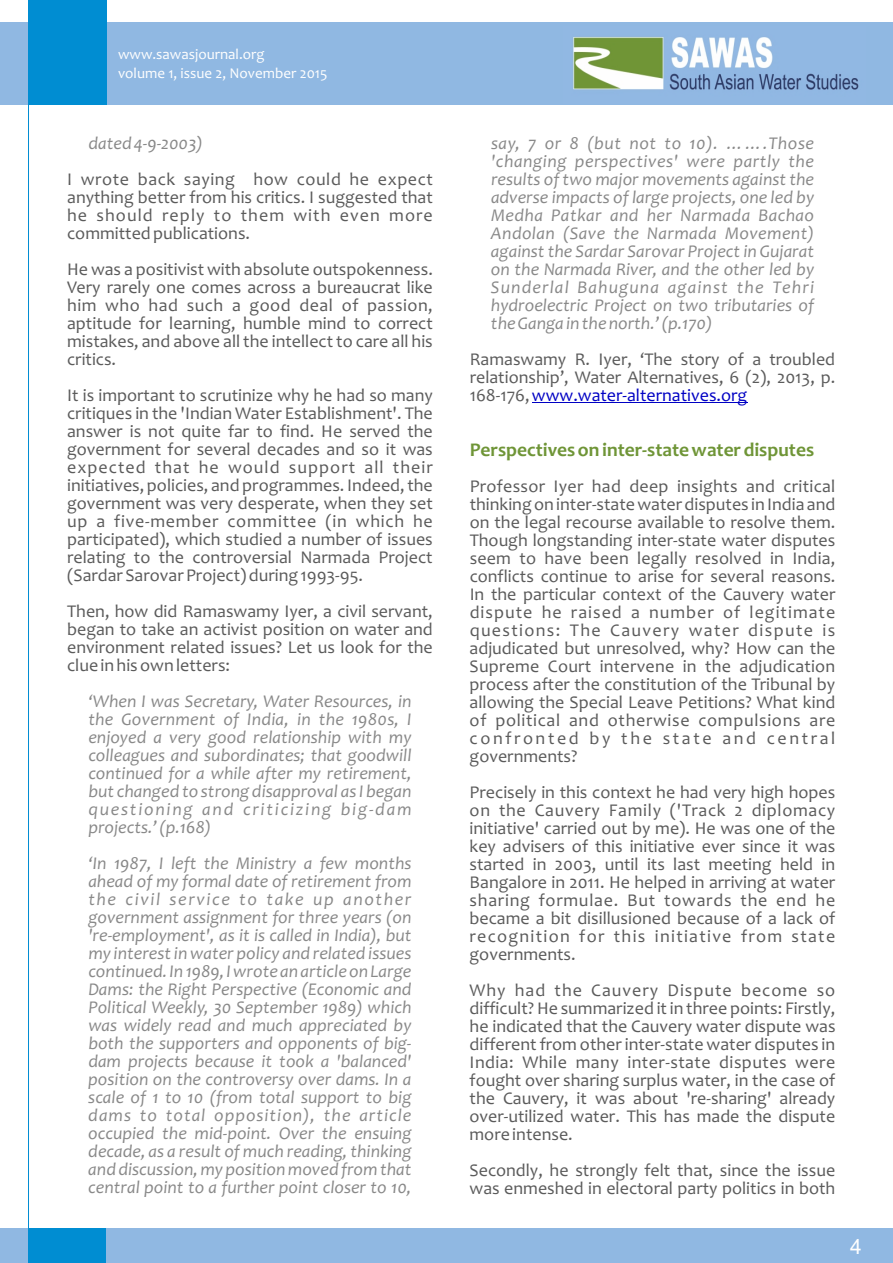
<style>
.page{position:relative;width:893px;height:1263px;background:#fff}
.page>*{position:absolute;margin:0;border:0;box-sizing:border-box;transform-origin:0 0}
.t1{font:21px "Arial";color:#fefefe}
.t2{font:700 19.5px "Candara";color:#6f9537}
.t3{font:18px/18px "Candara";color:#5b5b5b;text-align:justify}
.t4{font:italic 18px/18px "Candara";color:#898989;text-align:justify}
.t5{font:15px/18.3px "Candara";color:#fefefe}
.s1{color:#0000c4}
</style>
<div class="page">
<div style="left:0;top:23px;width:893px;height:82px;background:#90b8e2"></div>
<div style="left:0;top:1229px;width:893px;height:34px;background:#90b8e2"></div>
<div style="left:28px;top:0;width:78px;height:105px;background:#008dd2"></div>
<div style="left:28px;top:1229px;width:78px;height:34px;background:#008dd2"></div>
<img style="left:573px;top:37px;width:286px;height:53px">
<hr style="left:28px;top:105px;width:1px;height:1124px;background:#008dd2">
<hr style="left:532px;top:402px;width:215px;height:1px;background:#0000c4">
<p class="t5" style="left:118px;top:47px;width:211px">www.sawasjournal.org<br>volume 1, issue 2, November 2015</p>
<p class="t4" style="left:88px;top:136px;width:116px">dated 4-9-2003)</p>
<p class="t3" style="left:67px;top:172px;width:367px">I wrote back saying how could he expect anything better from his critics. I suggested that he should reply to them with even more committed publications.</p>
<p class="t3" style="left:67px;top:262px;width:367px">He was a positivist with absolute outspokenness.<br>Very rarely one comes across a bureaucrat like him who had such a good deal of passion, aptitude for learning, humble mind to correct mistakes, and above all the intellect to care all his critics.</p>
<p class="t3" style="left:67px;top:388px;width:367px">It is important to scrutinize why he had so many critiques in the 'Indian Water Establishment'. The answer is not quite far to find. He served the government for several decades and so it was expected that he would support all their initiatives, policies, and programmes. Indeed, the government was very desperate, when they set up a five-member committee (in which he participated), which studied a number of issues relating to the controversial Narmada Project (Sardar Sarovar Project) during 1993-95.</p>
<p class="t3" style="left:67px;top:604px;width:367px">Then, how did Ramaswamy Iyer, a civil servant, began to take an activist position on water and environment related issues? Let us look for the clue in his own letters:</p>
<p class="t4" style="left:88px;top:694px;width:325px">‘When I was Secretary, Water Resources, in the Government of India, in the 1980s, I enjoyed a very good relationship with my colleagues and subordinates; that goodwill continued for a while after my retirement, but changed to strong disapproval as I began questioning and criticizing big-dam projects.’ (p.168)</p>
<p class="t4" style="left:88px;top:856px;width:325px">‘In 1987, I left the Ministry a few months ahead of my formal date of retirement from the civil service to take up another government assignment for three years (on 're-employment', as it is called in India), but my interest in water policy and related issues continued. In 1989, I wrote an article on Large Dams: the Right Perspective (Economic and Political Weekly, 30 September 1989) which was widely read and much appreciated by both the supporters and opponents of big&shy;dam projects because it took a 'balanced' position on the controversy over dams. In a scale of 1 to 10 (from total support to big dams to total opposition), the article occupied the mid-point. Over the ensuing decade, as a result of much reading, thinking and discussion, my position moved from that central point to a further point closer to 10,</p>
<p class="t4" style="left:491px;top:136px;width:325px">say, 7 or 8 (but not to 10). …….Those 'changing perspectives' were partly the results of two major movements against the adverse impacts of large projects, one led by Medha Patkar and her Narmada Bachao Andolan (Save the Narmada Movement) against the Sardar Sarovar Project in Gujarat on the Narmada River, and the other led by Sunderlal Bahuguna against the Tehri hydroelectric Project on two tributaries of the Ganga in the north.’ (p.170)</p>
<p class="t3" style="left:470px;top:352px;width:367px">Ramaswamy R. Iyer, ‘The story of a troubled relationship’, Water Alternatives, 6 (2), 2013, p.<br>168-176, <span class="s1">www.water-alternatives.org</span></p>
<p class="t2" style="left:470px;top:442px;width:346px">Perspectives on inter-state water disputes</p>
<p class="t3" style="left:470px;top:479px;width:367px">Professor Iyer had deep insights and critical thinking on inter-state water disputes in India and on the legal recourse available to resolve them.<br>Though longstanding inter-state water disputes seem to have been legally resolved in India, conflicts continue to arise for several reasons.<br>In the particular context of the Cauvery water dispute he raised a number of legitimate questions: The Cauvery water dispute is adjudicated but unresolved, why? How can the Supreme Court intervene in the adjudication process after the constitution of the Tribunal by allowing the Special Leave Petitions? What kind of political and otherwise compulsions are confronted by the state and central governments?</p>
<p class="t3" style="left:470px;top:785px;width:367px">Precisely in this context he had very high hopes on the Cauvery Family ('Track 2 diplomacy initiative' carried out by me). He was one of the key advisers of this initiative ever since it was started in 2003, until its last meeting held in Bangalore in 2011. He helped in arriving at water sharing formulae. But towards the end he became a bit disillusioned because of a lack of recognition for this initiative from state governments.</p>
<p class="t3" style="left:470px;top:983px;width:368px">Why had the Cauvery Dispute become so difficult? He summarized it in three points: Firstly, he indicated that the Cauvery water dispute was different from other inter-state water disputes in India: While many inter-state disputes were fought over sharing surplus water, in the case of the Cauvery, it was about 're-sharing' already over-utilized water. This has made the dispute more intense.</p>
<p class="t3" style="left:470px;top:1163px;width:367px">Secondly, he strongly felt that, since the issue was enmeshed in electoral party politics in both</p>
<p class="t1" style="left:850px;top:1239px;width:13px">4</p>
</div>
